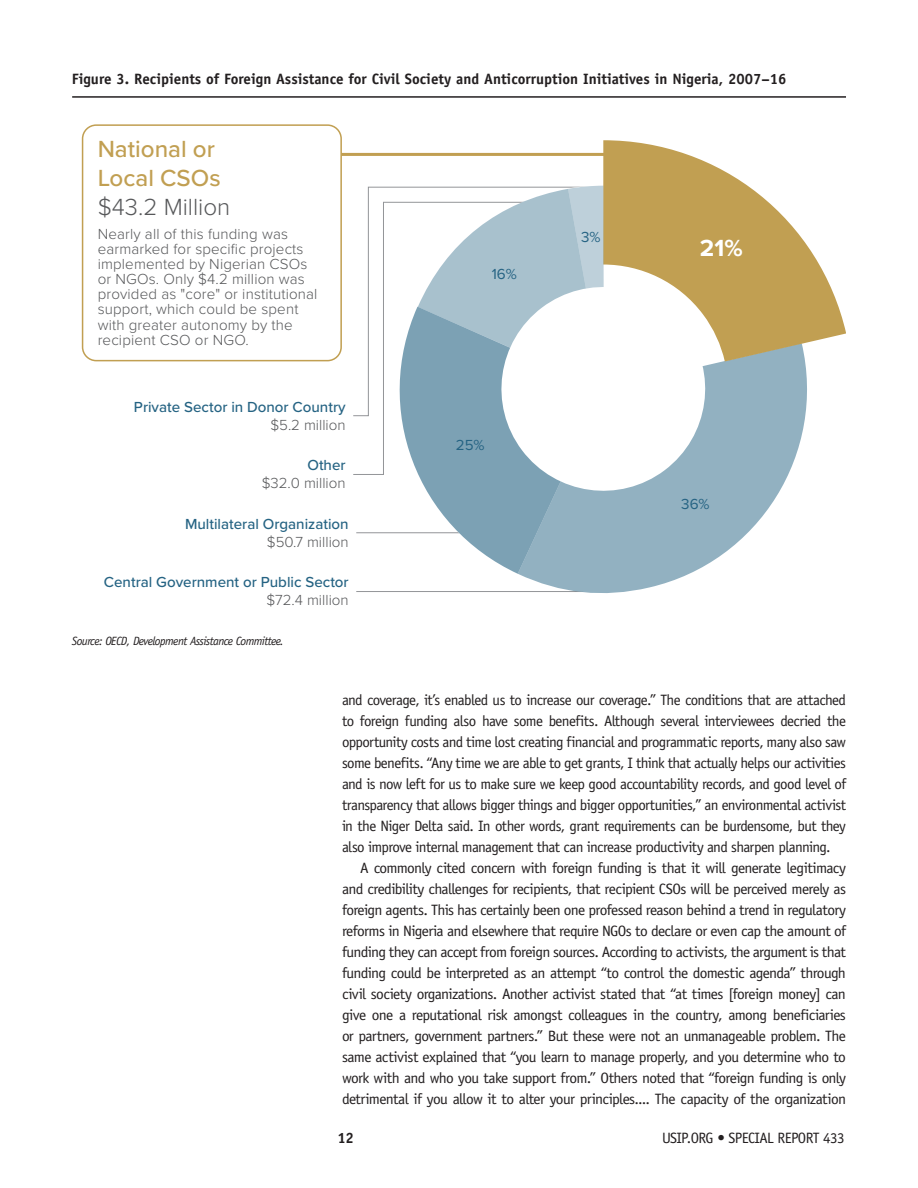
<style>
.page{position:relative;width:918px;height:1188px;background:#fff}
.page>*{position:absolute;margin:0;border:0;box-sizing:border-box;transform-origin:0 0}
.t1{font:500 24.15px/29.1px "Proxima Nova";color:#c19f52}
.t2{font:700 24.15px "Proxima Nova";color:#fff}
.t3{font:300 15.15px/15.1px "Proxima Nova";letter-spacing:.01em;color:#57585a;text-align:right}
.t4{font:500 15.15px/18.1px "Proxima Nova";color:#256383;text-align:right}
.t5{font:15.15px "Proxima Nova";color:#256383}
.Body_Text_-_Indented{font:15px/21px "Officina Sans Std";letter-spacing:-.04em;color:#231f20;text-align:justify}
.Textbox_Header{font:700 15px "Officina Sans Std";color:#231f20}
.Textbox_Source{font:italic 12px "Officina Sans Std";letter-spacing:-.05em;color:#231f20}
.s1{font-weight:300;color:#57585a}
.s2{font-weight:500;color:#256383}
</style>
<div class="page">
<hr style="left:356px;top:591px;width:237px;height:1px;background:#939598">
<hr style="left:356px;top:533px;width:115px;height:1px;background:#939598">
<svg style="left:353px;top:187px;width:21px;height:229px"></svg>
<svg style="left:518px;top:361px;width:289px;height:232px;fill:#92b1c1"></svg>
<hr style="left:341px;top:153px;width:269px;height:3px;background:#c19f52">
<div style="left:82px;top:124px;width:260px;height:237px;border:2px solid #c19f52;border-radius:14px"></div>
<svg style="left:603px;top:140px;width:242px;height:221px;fill:#c19f52"></svg>
<svg style="left:418px;top:186px;width:186px;height:121px"></svg>
<svg style="left:400px;top:307px;width:203px;height:267px;fill:#7ca1b4"></svg>
<svg style="left:488px;top:274px;width:231px;height:230px"></svg>
<hr style="left:72px;top:96px;width:774px;height:2px;background:#231f20">
<p class="Textbox_Header" style="left:72px;top:70px;width:716px">Figure 3. Recipients of Foreign Assistance for Civil Society and Anticorruption Initiatives in Nigeria, 2007–16</p>
<p class="t1" style="left:98px;top:134px;width:134px">National or<br>Local CSOs <span class="s1">$43.2 Million</span></p>
<p class="t3" style="left:98px;top:225px;width:221px;text-align:left">Nearly all of this funding was earmarked for specific projects implemented by Nigerian CSOs or NGOs. Only $4.2 million was provided as "core" or institutional support, which could be spent with greater autonomy by the recipient CSO or NGO.</p>
<p class="t4" style="left:134px;top:397px;width:213px">Private Sector in Donor Country <span class="s1">$5.2 million</span></p>
<p class="t3" style="left:262px;top:455px;width:85px;line-height:18.1px"><span class="s2">Other<br></span>$32.0 million</p>
<p class="t4" style="left:185px;top:514px;width:165px">Multilateral Organization <span class="s1">$50.7 million</span></p>
<p class="t4" style="left:104px;top:573px;width:246px">Central Government or Public Sector <span class="s1">$72.4 million</span></p>
<p class="Textbox_Source" style="left:72px;top:634px;width:213px">Source: OECD, Development Assistance Committee.</p>
<p class="t5" style="left:492px;top:262px;width:27px">16%</p>
<p class="t5" style="left:456px;top:434px;width:30px">25%</p>
<p class="t5" style="left:581px;top:226px;width:21px">3%</p>
<p class="t2" style="left:700px;top:230px;width:44px">21%</p>
<p class="t5" style="left:681px;top:492px;width:30px">36%</p>
<p class="Body_Text_-_Indented" style="left:342px;top:689px;width:506px">and coverage, it’s enabled us to increase our coverage.” The conditions that are attached to foreign funding also have some benefits. Although several interviewees decried the opportunity costs and time lost creating financial and programmatic reports, many also saw some benefits. “Any time we are able to get grants, I think that actually helps our activities and is now left for us to make sure we keep good accountability records, and good level of transparency that allows bigger things and bigger opportunities,” an environmental activist in the Niger Delta said. In other words, grant requirements can be burdensome, but they also improve internal management that can increase productivity and sharpen planning.</p>
<p class="Body_Text_-_Indented" style="left:342px;top:857px;width:506px;text-indent:18px">A commonly cited concern with foreign funding is that it will generate legitimacy and credibility challenges for recipients, that recipient CSOs will be perceived merely as foreign agents. This has certainly been one professed reason behind a trend in regulatory reforms in Nigeria and elsewhere that require NGOs to declare or even cap the amount of funding they can accept from foreign sources. According to activists, the argument is that funding could be interpreted as an attempt “to control the domestic agenda” through civil society organizations. Another activist stated that “at times [foreign money] can give one a reputational risk amongst colleagues in the country, among beneficiaries or partners, government partners.” But these were not an unmanageable problem. The same activist explained that “you learn to manage properly, and you determine who to work with and who you take support from.” Others noted that “foreign funding is only detrimental if you allow it to alter your principles.... The capacity of the organization</p>
<p class="Textbox_Header" style="left:338px;top:1129px;width:18px">12</p>
<p class="Body_Text_-_Indented" style="left:662px;top:1128px;width:184px">USIP.ORG • SPECIAL REPORT 433</p>
</div>
